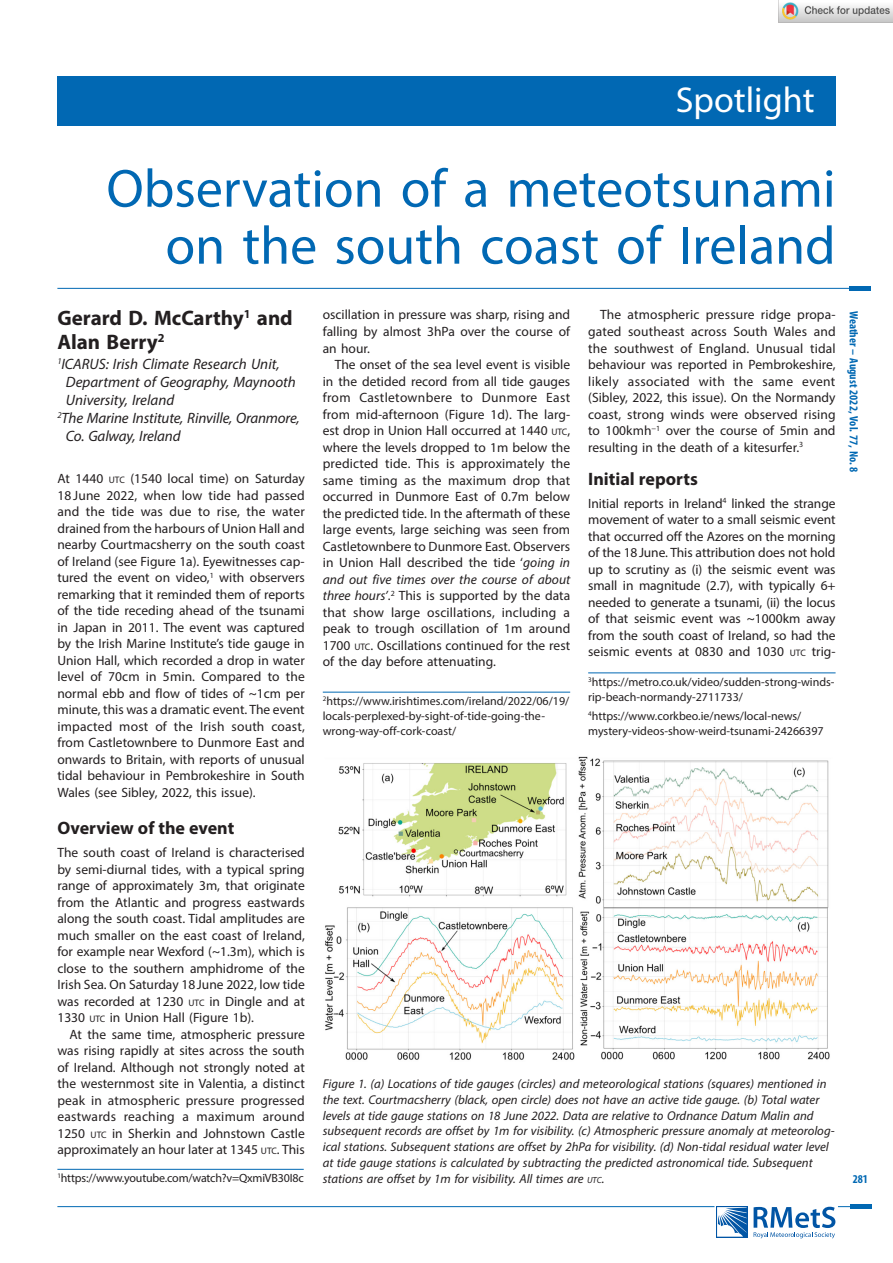
<style>
.page{position:relative;width:893px;height:1263px;background:#fff}
.page>*{position:absolute;margin:0;border:0;box-sizing:border-box;transform-origin:0 0}
.CT{font:54px/57px "Myriad Pro";color:#0168b3;text-align:right}
.Season_Head{font:36px "Myriad Pro";color:#fff}
.CA{font:700 21px/24px "Myriad Pro";color:#231f20}
._1_HD{font:700 18px "Myriad Pro";color:#231f20}
.AFF_TOP{font:italic 15px/18px "Myriad Pro";color:#231f20}
.TXT{font:13.5px/16.5px "Myriad Pro";color:#231f20;text-align:justify}
.TXT_F{font:13.5px/16.5px "Myriad Pro";color:#231f20;text-align:justify}
.TXT_F_1{font:13.5px/16.5px "Myriad Pro";color:#231f20;text-align:justify}
.FIG_CAP{font:italic 12.75px/15.8px "Myriad Pro";color:#231f20}
.fn{font:12px/15px "Myriad Pro";color:#231f20}
.fn_below{font:12px/15px "Myriad Pro";color:#231f20}
.t1{font:700 condensed 12px "Myriad Pro";color:#0168b3}
.s1{font-size:9.45px}
.s2{font-style:italic}
.s3{font-size:8.85px}
</style>
<div class="page">
<hr style="left:57px;top:1206px;width:657px;height:1px;background:#0168b3">
<div style="left:716px;top:1206px;width:31px;height:31px;background:#0155a5"></div>
<svg style="left:717px;top:1207px;width:30px;height:30px"></svg>
<div style="left:851px;top:1204px;width:21px;height:5px;background:#0168b3"></div>
<svg style="left:754px;top:1206px;width:97px;height:32px"></svg>
<div style="left:850px;top:286px;width:21px;height:5px;background:#0168b3"></div>
<hr style="left:57px;top:288px;width:798px;height:1px;background:#0168b3">
<img style="left:325px;top:756px;width:505px;height:304px">
<hr style="left:57px;top:1169px;width:247px;height:1px;background:#0168b3">
<hr style="left:323px;top:692px;width:247px;height:1px;background:#0168b3">
<hr style="left:588px;top:673px;width:248px;height:1px;background:#0168b3">
<div style="left:57px;top:77px;width:779px;height:49px;background:#0168b3"></div>
<img style="left:779px;top:2px;width:114px;height:20px">
<p class="Season_Head" style="left:676px;top:78px;width:140px">Spotlight</p>
<p class="CT" style="left:106px;top:159px;width:731px">Observation of a meteotsunami on the south coast of Ireland</p>
<p class="CA" style="left:57px;top:305px;width:237px">Gerard D. McCarthy<sup>1</sup> and<br>Alan Berry<sup>2</sup></p>
<p class="AFF_TOP" style="left:66px;top:355px;width:232px;text-indent:-9px"><sup>1</sup>ICARUS: Irish Climate Research Unit,<br>Department of Geography, Maynooth<br>University, Ireland</p>
<p class="AFF_TOP" style="left:66px;top:409px;width:235px;text-indent:-9px"><sup>2</sup>The Marine Institute, Rinville, Oranmore,<br>Co. Galway, Ireland</p>
<p class="TXT_F_1" style="left:57px;top:470px;width:249px">At 1440 <span class="s1">UTC</span> (1540 local time) on Saturday 18 June 2022, when low tide had passed and the tide was due to rise, the water drained from the harbours of Union Hall and nearby Courtmacsherry on the south coast of Ireland (see Figure 1a). Eyewitnesses cap&shy;tured the event on video,<sup>1</sup> with observers remarking that it reminded them of reports of the tide receding ahead of the tsunami in Japan in 2011. The event was captured by the Irish Marine Institute’s tide gauge in Union Hall, which recorded a drop in water level of 70cm in 5min. Compared to the normal ebb and flow of tides of ~1cm per minute, this was a dramatic event. The event impacted most of the Irish south coast, from Castletownbere to Dunmore East and onwards to Britain, with reports of unusual tidal behaviour in Pembrokeshire in South Wales (see Sibley, 2022, this issue).</p>
<p class="_1_HD" style="left:57px;top:816px;width:178px">Overview of the event</p>
<p class="TXT_F" style="left:57px;top:844px;width:249px">The south coast of Ireland is characterised by semi-diurnal tides, with a typical spring range of approximately 3m, that originate from the Atlantic and progress eastwards along the south coast. Tidal amplitudes are much smaller on the east coast of Ireland, for example near Wexford (~1.3m), which is close to the southern amphidrome of the Irish Sea. On Saturday 18June 2022, low tide was recorded at 1230 <span class="s1">UTC</span> in Dingle and at 1330 <span class="s1">UTC</span> in Union Hall (Figure 1b).</p>
<p class="TXT" style="left:57px;top:1026px;width:249px;text-indent:12px">At the same time, atmospheric pressure was rising rapidly at sites across the south of Ireland. Although not strongly noted at the westernmost site in Valentia, a distinct peak in atmospheric pressure progressed eastwards reaching a maximum around 1250 <span class="s1">UTC</span> in Sherkin and Johnstown Castle approximately an hour later at 1345 <span class="s1">UTC</span>. This</p>
<p class="fn" style="left:57px;top:1170px;width:248px"><sup>1</sup>https://www.youtube.com/watch?v=QxmiVB30I8c</p>
<p class="TXT" style="left:323px;top:306px;width:249px">oscillation in pressure was sharp, rising and falling by almost 3hPa over the course of an hour.</p>
<p class="TXT" style="left:323px;top:356px;width:249px;text-indent:12px">The onset of the sea level event is visible in the detided record from all tide gauges from Castletownbere to Dunmore East from mid-afternoon (Figure 1d). The larg&shy;est drop in Union Hall occurred at 1440 <span class="s1">UTC</span>, where the levels dropped to 1m below the predicted tide. This is approximately the same timing as the maximum drop that occurred in Dunmore East of 0.7m below the predicted tide. In the aftermath of these large events, large seiching was seen from Castletownbere to Dunmore East. Observers in Union Hall described the tide ‘<span class="s2">going in and out five times over the course of about three hours’</span>.<sup>2</sup> This is supported by the data that show large oscillations, including a peak to trough oscillation of 1m around 1700 <span class="s1">UTC</span>. Oscillations continued for the rest of the day before attenuating.</p>
<p class="fn" style="left:323px;top:693px;width:248px"><sup>2</sup>https://www.irishtimes.com/ireland/2022/06/19/ locals-perplexed-by-sight-of-tide-going-the&shy;wrong-way-off-cork-coast/</p>
<p class="TXT" style="left:588px;top:306px;width:249px;text-indent:12px">The atmospheric pressure ridge propa&shy;gated southeast across South Wales and the southwest of England. Unusual tidal behaviour was reported in Pembrokeshire, likely associated with the same event (Sibley, 2022, this issue). On the Normandy coast, strong winds were observed rising to 100kmh<sup>−1</sup> over the course of 5min and resulting in the death of a kitesurfer.<sup>3</sup></p>
<p class="_1_HD" style="left:588px;top:467px;width:111px">Initial reports</p>
<p class="TXT_F" style="left:588px;top:495px;width:249px">Initial reports in Ireland<sup>4</sup> linked the strange movement of water to a small seismic event that occurred off the Azores on the morning of the 18June. This attribution does not hold up to scrutiny as (i) the seismic event was small in magnitude (2.7), with typically 6+ needed to generate a tsunami, (ii) the locus of that seismic event was ~1000km away from the south coast of Ireland, so had the seismic events at 0830 and 1030 <span class="s1">UTC</span> trig-</p>
<p class="fn" style="left:588px;top:674px;width:248px"><sup>3</sup>https://metro.co.uk/video/sudden-strong-winds&shy;rip-beach-normandy-2711733/</p>
<p class="fn_below" style="left:588px;top:708px;width:237px"><sup>4</sup>https://www.corkbeo.ie/news/local-news/ mystery-videos-show-weird-tsunami-24266397</p>
<p class="t1" style="left:861px;top:311px;width:163px;rotate:90deg">Weather – August 2022, Vol. 77, No. 8</p>
<p class="FIG_CAP" style="left:323px;top:1076px;width:513px">Figure 1. (a) Locations of tide gauges (circles) and meteorological stations (squares) mentioned in the text. Courtmacsherry (black, open circle) does not have an active tide gauge. (b) Total water levels at tide gauge stations on 18 June 2022. Data are relative to Ordnance Datum Malin and subsequent records are offset by 1m for visibility. (c) Atmospheric pressure anomaly at meteorolog&shy;ical stations. Subsequent stations are offset by 2hPa for visibility. (d) Non-tidal residual water level at tide gauge stations is calculated by subtracting the predicted astronomical tide. Subsequent stations are offset by 1m for visibility. All times are <span class="s3">utc</span>.</p>
<p class="t1" style="left:853px;top:1171px;width:17px">281</p>
</div>
